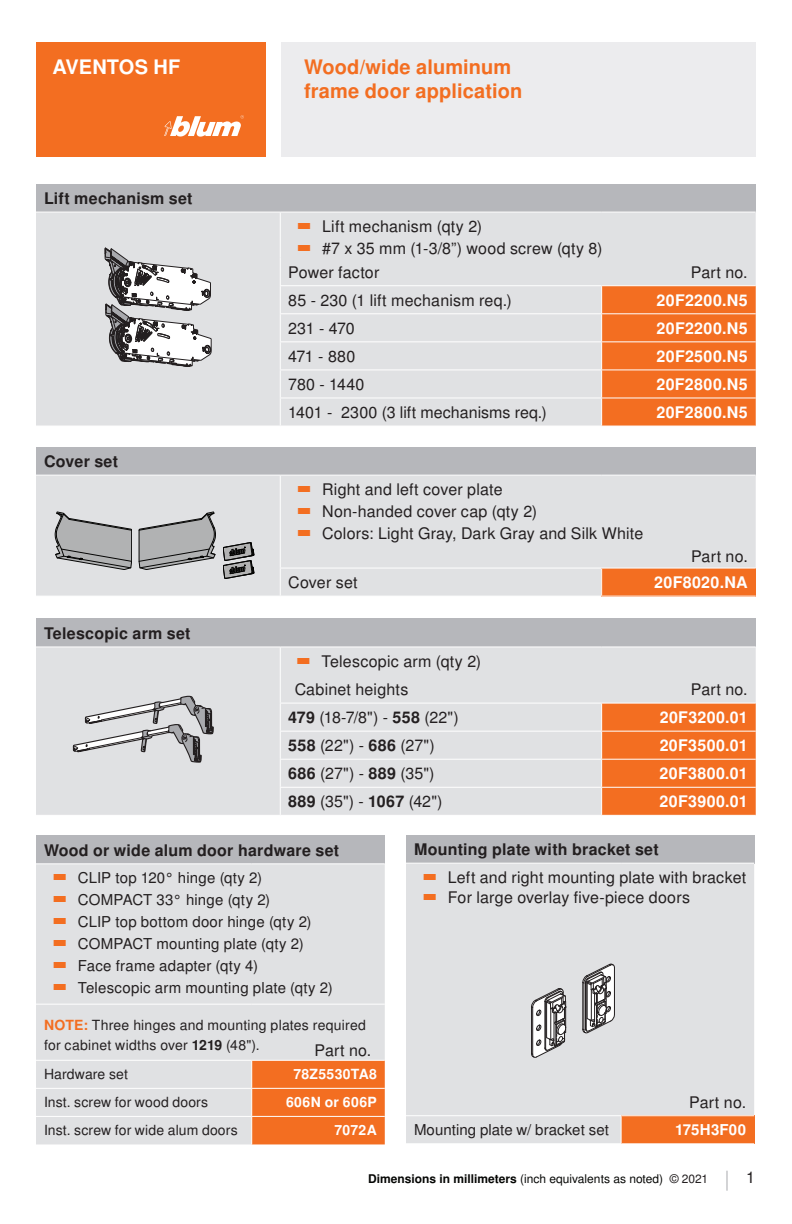
<style>
.page{position:relative;width:792px;height:1224px;background:#fff}
.page>*{position:absolute;margin:0;border:0;box-sizing:border-box;transform-origin:0 0}
.CBOX_12_Subhead_Oran{font:700 20px/24px "Nimbus Sans OT";letter-spacing:.005em;color:#f36e21}
.t1{font:700 20px "Nimbus Sans OT";letter-spacing:.005em;color:#fff}
._8_Copy_Text{font:16px "Nimbus Sans OT";letter-spacing:.01em;color:#231f20}
.G-Part_Number_body{font:700 16px "Nimbus Sans OT";letter-spacing:.025em;color:#fff}
.Interior_box_subhead{font:700 16px "Nimbus Sans OT";letter-spacing:.015em;color:#231f20}
._8_Copy_Text-2{font:15px "Nimbus Sans OT";letter-spacing:.015em;color:#231f20}
.G-Part_Number_body-2{font:700 15px "Nimbus Sans OT";letter-spacing:.02em;color:#fff}
.Picture_8_10_Versatz{font:14px/20px "Nimbus Sans OT";letter-spacing:.015em;color:#231f20}
._8_Copy_Text-3{font:14px "Nimbus Sans OT";letter-spacing:.01em;color:#231f20}
.G-Part_Number_body-3{font:700 14px "Nimbus Sans OT";letter-spacing:.025em;color:#fff}
.t2{font:12px "Nimbus Sans OT";color:#040503}
.s1{font-size:12px;color:#f36e21}
.s2{font-weight:700}
.s3{font-weight:700;color:#f36e21}
.s4{color:#231f20}
</style>
<div class="page">
<div style="left:36px;top:42px;width:229px;height:115px;background:#f36e21"></div>
<div style="left:281px;top:42px;width:475px;height:115px;background:#ececee"></div>
<svg style="left:726px;top:1171px;width:1px;height:20px"></svg>
<svg style="left:164px;top:115px;width:80px;height:22px"></svg>
<div style="left:36px;top:619px;width:720px;height:28px;background:#b6b7bb"></div>
<div style="left:36px;top:647px;width:720px;height:168px;background:#e0e1e3"></div>
<svg style="left:601px;top:704px;width:155px;height:111px;background:#f37329"></svg>
<hr style="left:36px;top:646px;width:244px;height:1px;background:#fff">
<hr style="left:280px;top:646px;width:322px;height:1px;background:#fff">
<hr style="left:602px;top:646px;width:154px;height:1px;background:#fff">
<hr style="left:280px;top:703px;width:322px;height:1px;background:#fff">
<hr style="left:602px;top:703px;width:154px;height:1px;background:#fff">
<hr style="left:280px;top:731px;width:322px;height:1px;background:#fff">
<hr style="left:280px;top:759px;width:322px;height:1px;background:#fff">
<hr style="left:280px;top:787px;width:322px;height:1px;background:#fff">
<svg style="left:280px;top:647px;width:1px;height:168px"></svg>
<div style="left:36px;top:447px;width:720px;height:28px;background:#b6b7bb"></div>
<div style="left:36px;top:476px;width:720px;height:120px;background:#e0e1e3"></div>
<div style="left:602px;top:568px;width:154px;height:28px;background:#f36e21"></div>
<hr style="left:602px;top:568px;width:154px;height:1px;background:#fff">
<svg style="left:601px;top:569px;width:1px;height:27px"></svg>
<hr style="left:280px;top:476px;width:1px;height:92px;background:#fff">
<hr style="left:280px;top:568px;width:322px;height:1px;background:#fff">
<svg style="left:280px;top:569px;width:1px;height:27px"></svg>
<div style="left:36px;top:184px;width:720px;height:28px;background:#b6b7bb"></div>
<div style="left:36px;top:213px;width:720px;height:213px;background:#e0e1e3"></div>
<hr style="left:280px;top:213px;width:1px;height:45px;background:#fff">
<hr style="left:280px;top:285px;width:322px;height:1px;background:#fff">
<hr style="left:280px;top:313px;width:322px;height:1px;background:#fff">
<hr style="left:280px;top:341px;width:322px;height:1px;background:#fff">
<hr style="left:280px;top:369px;width:322px;height:1px;background:#fff">
<hr style="left:280px;top:397px;width:322px;height:1px;background:#fff">
<svg style="left:280px;top:258px;width:1px;height:168px"></svg>
<svg style="left:601px;top:258px;width:155px;height:168px;background:#f08649"></svg>
<div style="left:36px;top:836px;width:349px;height:28px;background:#b6b7bb"></div>
<div style="left:36px;top:864px;width:349px;height:280px;background:#e0e1e3"></div>
<svg style="left:251px;top:1060px;width:134px;height:84px;background:#f37228"></svg>
<hr style="left:36px;top:863px;width:216px;height:1px;background:#fff">
<hr style="left:252px;top:863px;width:133px;height:1px;background:#fff">
<hr style="left:36px;top:1060px;width:216px;height:1px;background:#fff">
<hr style="left:36px;top:1116px;width:216px;height:1px;background:#fff">
<hr style="left:36px;top:1088px;width:216px;height:1px;background:#fff">
<hr style="left:252px;top:1088px;width:133px;height:1px;background:#fff">
<hr style="left:36px;top:1004px;width:216px;height:1px;background:#fff">
<hr style="left:252px;top:1004px;width:133px;height:1px;background:#fff">
<div style="left:406px;top:835px;width:348px;height:28px;background:#b6b7bb"></div>
<div style="left:406px;top:864px;width:348px;height:279px;background:#e0e1e3"></div>
<div style="left:621px;top:1116px;width:133px;height:28px;background:#f36e21"></div>
<hr style="left:621px;top:1115px;width:133px;height:1px;background:#fff">
<svg style="left:621px;top:1116px;width:1px;height:27px"></svg>
<hr style="left:406px;top:1115px;width:215px;height:1px;background:#fff">
<hr style="left:621px;top:1143px;width:133px;height:1px;background:#fff">
<svg style="left:73px;top:696px;width:141px;height:67px;background:#c2c3c4"></svg>
<svg style="left:104px;top:244px;width:107px;height:123px"></svg>
<svg style="left:531px;top:988px;width:36px;height:70px"></svg>
<svg style="left:582px;top:964px;width:33px;height:69px"></svg>
<svg style="left:139px;top:512px;width:77px;height:58px;background:#ababad"></svg>
<svg style="left:55px;top:512px;width:77px;height:58px;background:#aaabac"></svg>
<svg style="left:223px;top:542px;width:31px;height:37px"></svg>
<p class="t1" style="left:52px;top:55px;width:130px">AVENTOS HF</p>
<p class="Interior_box_subhead" style="left:44px;top:189px;width:150px">Lift mechanism set</p>
<p class="Interior_box_subhead" style="left:44px;top:452px;width:76px">Cover set</p>
<p class="Interior_box_subhead" style="left:44px;top:624px;width:148px">Telescopic arm set</p>
<p class="CBOX_12_Subhead_Oran" style="left:304px;top:56px;width:220px">Wood/wide aluminum frame door application</p>
<p class="_8_Copy_Text" style="left:298px;top:217px;width:185px"><span class="s1">▀</span> Lift mechanism (qty 2)</p>
<p class="_8_Copy_Text" style="left:298px;top:239px;width:306px"><span class="s1">▀</span> #7 x 35 mm (1-3/8”) wood screw (qty 8)</p>
<p class="_8_Copy_Text" style="left:288px;top:263px;width:93px">Power factor</p>
<p class="_8_Copy_Text" style="left:691px;top:263px;width:58px">Part no.</p>
<p class="_8_Copy_Text" style="left:288px;top:291px;width:225px">85 - 230 (1 lift mechanism req.)</p>
<p class="G-Part_Number_body" style="left:657px;top:290px;width:93px">20F2200.N5</p>
<p class="_8_Copy_Text" style="left:288px;top:319px;width:68px">231 - 470</p>
<p class="G-Part_Number_body" style="left:657px;top:319px;width:93px">20F2200.N5</p>
<p class="_8_Copy_Text" style="left:288px;top:347px;width:68px">471 - 880</p>
<p class="G-Part_Number_body" style="left:657px;top:347px;width:93px">20F2500.N5</p>
<p class="_8_Copy_Text" style="left:288px;top:375px;width:78px">780 - 1440</p>
<p class="G-Part_Number_body" style="left:656px;top:375px;width:93px">20F2800.N5</p>
<p class="_8_Copy_Text" style="left:288px;top:403px;width:260px">1401 - 2300 (3 lift mechanisms req.)</p>
<p class="G-Part_Number_body" style="left:656px;top:403px;width:93px">20F2800.N5</p>
<p class="_8_Copy_Text" style="left:298px;top:480px;width:206px"><span class="s1">▀</span> Right and left cover plate</p>
<p class="_8_Copy_Text" style="left:298px;top:502px;width:241px"><span class="s1">▀</span> Non-handed cover cap (qty 2)</p>
<p class="_8_Copy_Text" style="left:298px;top:524px;width:347px"><span class="s1">▀</span> Colors: Light Gray, Dark Gray and Silk White</p>
<p class="_8_Copy_Text" style="left:691px;top:547px;width:58px">Part no.</p>
<p class="_8_Copy_Text" style="left:288px;top:573px;width:71px">Cover set</p>
<p class="G-Part_Number_body" style="left:654px;top:573px;width:95px">20F8020.NA</p>
<p class="_8_Copy_Text" style="left:298px;top:652px;width:185px"><span class="s1">▀</span> Telescopic arm (qty 2)</p>
<p class="_8_Copy_Text" style="left:295px;top:680px;width:115px">Cabinet heights</p>
<p class="_8_Copy_Text" style="left:691px;top:680px;width:58px">Part no.</p>
<p class="_8_Copy_Text" style="left:288px;top:708px;width:172px"><span class="s2">479</span> (18-7/8") - <span class="s2">558</span> (22")</p>
<p class="G-Part_Number_body" style="left:660px;top:708px;width:89px">20F3200.01</p>
<p class="_8_Copy_Text" style="left:288px;top:736px;width:148px"><span class="s2">558</span> (22") - <span class="s2">686</span> (27")</p>
<p class="G-Part_Number_body" style="left:660px;top:736px;width:90px">20F3500.01</p>
<p class="_8_Copy_Text" style="left:288px;top:764px;width:148px"><span class="s2">686</span> (27") - <span class="s2">889</span> (35")</p>
<p class="G-Part_Number_body" style="left:659px;top:764px;width:90px">20F3800.01</p>
<p class="_8_Copy_Text" style="left:288px;top:792px;width:156px"><span class="s2">889</span> (35") - <span class="s2">1067</span> (42")</p>
<p class="G-Part_Number_body" style="left:660px;top:792px;width:90px">20F3900.01</p>
<p class="Interior_box_subhead" style="left:44px;top:840px;width:297px">Wood or wide alum door hardware set</p>
<p class="_8_Copy_Text-2" style="left:54px;top:869px;width:210px"><span class="s1">▀</span> CLIP top 120° hinge (qty 2)</p>
<p class="_8_Copy_Text-2" style="left:54px;top:891px;width:218px"><span class="s1">▀</span> COMPACT 33° hinge (qty 2)</p>
<p class="_8_Copy_Text-2" style="left:54px;top:913px;width:259px"><span class="s1">▀</span> CLIP top bottom door hinge (qty 2)</p>
<p class="_8_Copy_Text-2" style="left:54px;top:935px;width:251px"><span class="s1">▀</span> COMPACT mounting plate (qty 2)</p>
<p class="_8_Copy_Text-2" style="left:54px;top:957px;width:206px"><span class="s1">▀</span> Face frame adapter (qty 4)</p>
<p class="_8_Copy_Text-2" style="left:54px;top:979px;width:280px"><span class="s1">▀</span> Telescopic arm mounting plate (qty 2)</p>
<p class="Picture_8_10_Versatz" style="left:44px;top:1015px;width:324px"><span class="s3">NOTE:</span> Three hinges and mounting plates required for cabinet widths over <span class="s2">1219</span> (48").</p>
<p class="_8_Copy_Text-3" style="left:44px;top:1066px;width:85px">Hardware set</p>
<p class="G-Part_Number_body-3" style="left:293px;top:1065px;width:85px">78Z5530TA8</p>
<p class="_8_Copy_Text-3" style="left:44px;top:1094px;width:166px">Inst. screw for wood doors</p>
<p class="G-Part_Number_body-3" style="left:286px;top:1093px;width:92px">606N or 606P</p>
<p class="_8_Copy_Text-3" style="left:44px;top:1122px;width:195px">Inst. screw for wide alum doors</p>
<p class="G-Part_Number_body-3" style="left:335px;top:1122px;width:44px">7072A</p>
<p class="_8_Copy_Text" style="left:314px;top:1041px;width:58px">Part no.</p>
<p class="Interior_box_subhead" style="left:414px;top:840px;width:246px">Mounting plate with bracket set</p>
<p class="_8_Copy_Text" style="left:424px;top:868px;width:324px"><span class="s1">▀</span> Left and right mounting plate with bracket</p>
<p class="_8_Copy_Text" style="left:424px;top:888px;width:268px"><span class="s1">▀</span> For large overlay five-piece doors</p>
<p class="_8_Copy_Text" style="left:689px;top:1093px;width:58px">Part no.</p>
<p class="_8_Copy_Text-2" style="left:414px;top:1121px;width:196px">Mounting plate w/ bracket set</p>
<p class="G-Part_Number_body-2" style="left:675px;top:1121px;width:73px">175H3F00</p>
<p class="t2" style="left:368px;top:1172px;width:341px"><span class="s2">Dimensions in millimeters</span> (inch equivalents as noted) <span class="s4">© 2021</span></p>
<p class="_8_Copy_Text" style="left:746px;top:1168px;width:10px">1</p>
</div>
